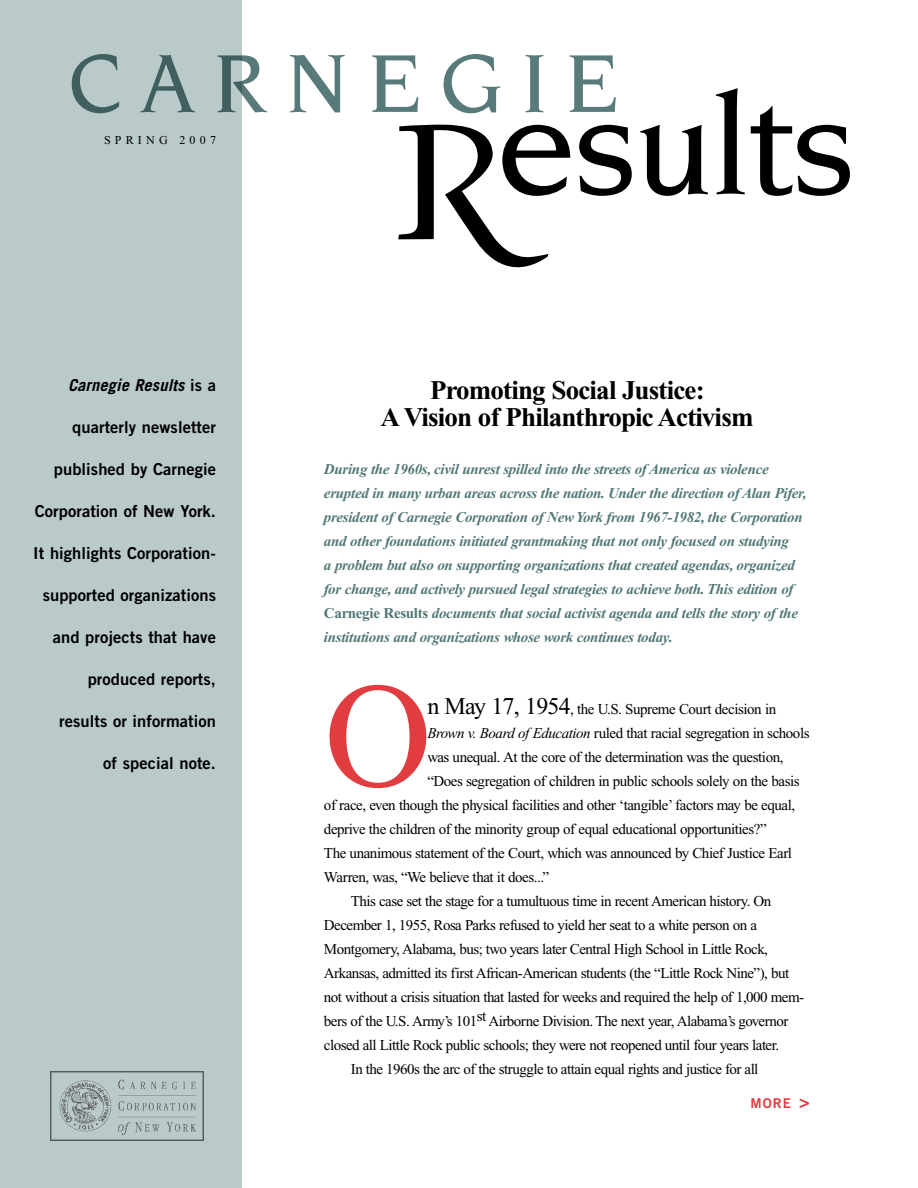
<style>
.page{position:relative;width:918px;height:1188px;background:#fff}
.page>*{position:absolute;margin:0;border:0;box-sizing:border-box;transform-origin:0 0}
.t1{font:149.4px "Times New Roman";color:#e13c3f}
.t2{font:700 27px/27px "Times New Roman";letter-spacing:-.03em;color:#000;text-align:center}
.t3{font:16.5px "Trade Gothic Bold Two";letter-spacing:.005em;color:#000}
.t4{font:italic 700 16.5px "Trade Gothic";letter-spacing:.005em;color:#000}
.t5{font:15px "Times New Roman";letter-spacing:-.035em;color:#000}
.t6{font:italic 700 15px/24px "Times New Roman";letter-spacing:-.02em;color:#527777}
.t7{font:13.5px "Trade Gothic Bold Two";color:#e13c3f}
.t8{font:12px "Times New Roman";letter-spacing:.35em;color:#000}
.s1{font-family:"Trade Gothic Bold Two";font-weight:400;font-style:normal}
.s2{font-style:normal}
.s3{font-size:24px}
.s4{font-style:italic}
.s5{font-size:18px}
</style>
<div class="page">
<div style="left:0;top:0;width:241px;height:1188px;background:#bac9c9"></div>
<img style="left:50px;top:1071px;width:154px;height:70px">
<svg style="left:398px;top:124px;width:172px;height:144px"></svg>
<svg style="left:579px;top:125px;width:53px;height:71px"></svg>
<svg style="left:640px;top:125px;width:68px;height:71px"></svg>
<svg style="left:716px;top:88px;width:29px;height:106px"></svg>
<svg style="left:751px;top:105px;width:98px;height:91px"></svg>
<svg style="left:72px;top:54px;width:47px;height:59px"></svg>
<svg style="left:140px;top:55px;width:55px;height:57px"></svg>
<svg style="left:218px;top:55px;width:49px;height:57px"></svg>
<svg style="left:290px;top:55px;width:55px;height:57px"></svg>
<svg style="left:372px;top:55px;width:46px;height:57px"></svg>
<svg style="left:444px;top:54px;width:56px;height:59px"></svg>
<svg style="left:526px;top:55px;width:17px;height:57px"></svg>
<svg style="left:570px;top:55px;width:46px;height:57px"></svg>
<p class="t8" style="left:104px;top:134px;width:113px">SPRING 2007</p>
<p class="t4" style="left:68px;top:375px;width:149px">Carnegie Results <span class="s1">is a</span></p>
<p class="t3" style="left:72px;top:417px;width:145px">quarterly newsletter</p>
<p class="t3" style="left:54px;top:459px;width:164px">published by Carnegie</p>
<p class="t3" style="left:35px;top:501px;width:183px">Corporation of New York.</p>
<p class="t3" style="left:33px;top:543px;width:184px">It highlights Corporation-</p>
<p class="t3" style="left:43px;top:585px;width:175px">supported organizations</p>
<p class="t3" style="left:53px;top:627px;width:165px">and projects that have</p>
<p class="t3" style="left:88px;top:669px;width:130px">produced reports,</p>
<p class="t3" style="left:59px;top:711px;width:158px">results or information</p>
<p class="t3" style="left:103px;top:753px;width:114px">of special note.</p>
<h2 class="t2" style="left:380px;top:376px;width:375px">Promoting Social Justice:<br>A Vision of Philanthropic Activism</h2>
<p class="t6" style="left:324px;top:457px;width:484px">During the 1960s, civil unrest spilled into the streets of America as violence erupted in many urban areas across the nation. Under the direction of Alan Pifer, president of Carnegie Corporation of New York from 1967-1982, the Corporation and other foundations initiated grantmaking that not only focused on studying<br>a problem but also on supporting organizations that created agendas, organized for change, and actively pursued legal strategies to achieve both. This edition of <span class="s2">Carnegie Results</span> documents that social activist agenda and tells the story of the institutions and organizations whose work continues today.</p>
<h1 class="t1" style="left:324px;top:655px;width:109px">O</h1>
<p class="t5" style="left:427px;top:701px;width:350px"><span class="s3">n May 17, 1954</span>, the U.S. Supreme Court decision in</p>
<p class="t5" style="left:427px;top:725px;width:384px"><span class="s4">Brown v. Board of Education</span> ruled that racial segregation in schools</p>
<p class="t5" style="left:427px;top:749px;width:358px">was unequal. At the core of the determination was the question,</p>
<p class="t5" style="left:427px;top:773px;width:374px">“Does segregation of children in public schools solely on the basis</p>
<p class="t5" style="left:324px;top:797px;width:473px">of race, even though the physical facilities and other ‘tangible’ factors may be equal,</p>
<p class="t5" style="left:324px;top:821px;width:444px">deprive the children of the minority group of equal educational opportunities?”</p>
<p class="t5" style="left:324px;top:845px;width:470px">The unanimous statement of the Court, which was announced by Chief Justice Earl</p>
<p class="t5" style="left:324px;top:869px;width:227px">Warren, was, “We believe that it does...”</p>
<p class="t5" style="left:351px;top:893px;width:422px">This case set the stage for a tumultuous time in recent American history. On</p>
<p class="t5" style="left:324px;top:917px;width:435px">December 1, 1955, Rosa Parks refused to yield her seat to a white person on a</p>
<p class="t5" style="left:324px;top:941px;width:446px">Montgomery, Alabama, bus; two years later Central High School in Little Rock,</p>
<p class="t5" style="left:324px;top:965px;width:467px">Arkansas, admitted its first African-American students (the “Little Rock Nine”), but</p>
<p class="t5" style="left:324px;top:989px;width:482px">not without a crisis situation that lasted for weeks and required the help of 1,000 mem-</p>
<p class="t5" style="left:324px;top:1013px;width:466px">bers of the U.S. Army’s 101st Airborne Division. The next year, Alabama’s governor</p>
<p class="t5" style="left:324px;top:1037px;width:457px">closed all Little Rock public schools; they were not reopened until four years later.</p>
<p class="t5" style="left:351px;top:1061px;width:409px">In the 1960s the arc of the struggle to attain equal rights and justice for all</p>
<p class="t7" style="left:751px;top:1095px;width:61px">MORE <span class="s5">&gt;</span></p>
</div>
